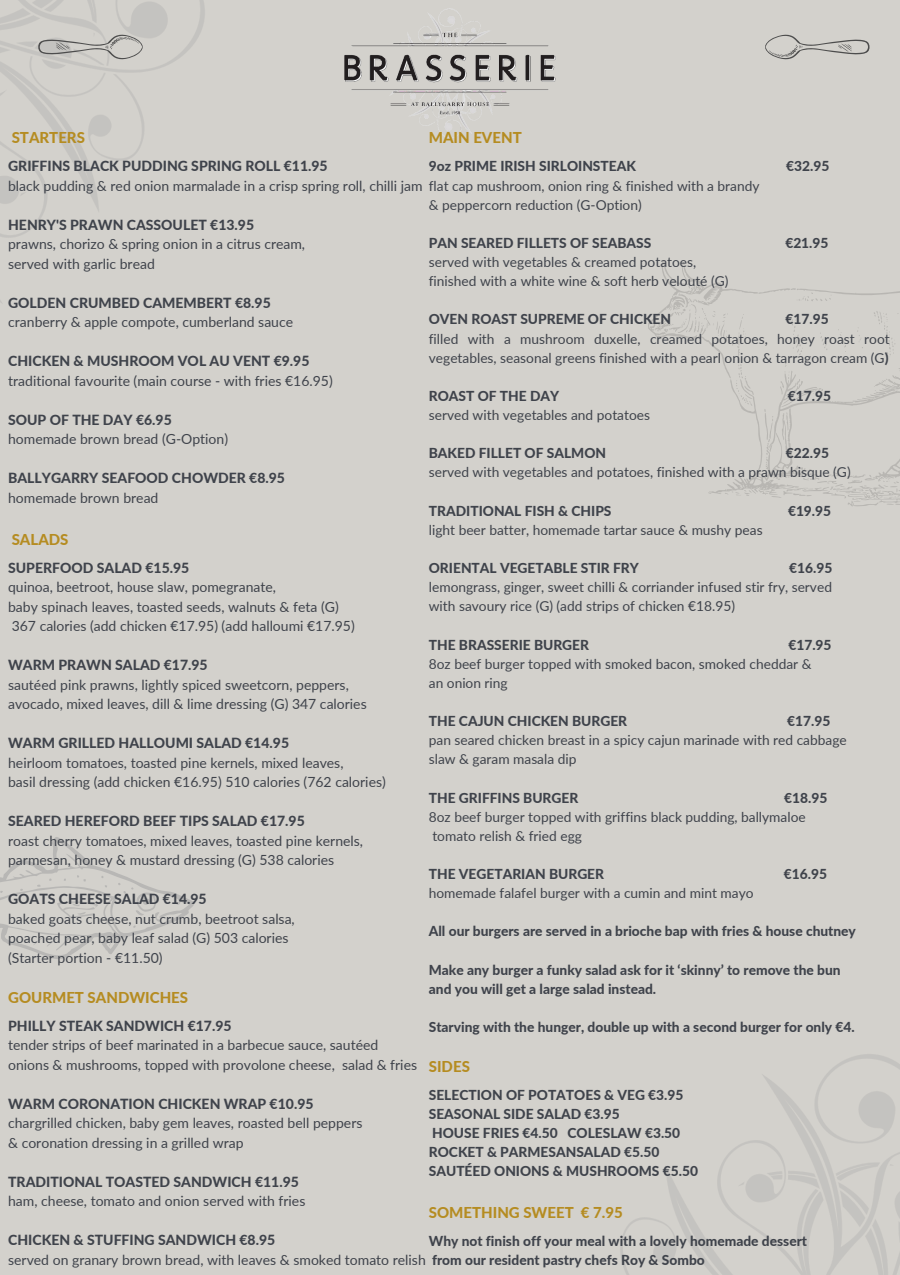
<style>
.page{position:relative;width:900px;height:1275px;background:#d3d1cc}
.page>*{position:absolute;margin:0;border:0;box-sizing:border-box;transform-origin:0 0}
.t1{font:800 15px "Lato";color:#b58c21}
.t2{font:14px/19.5px "Lato";color:#3f434b}
.t3{font:800 14px "Lato";color:#3f434b}
.t4{font:13.75px/19.1px "Lato";color:#3f434b}
.t5{font:800 13.75px/19.1px "Lato";color:#3f434b}
.s1{font-weight:800}
.s2{font-size:13.75px}
.s3{font-weight:800;font-size:13.75px}
</style>
<div class="page">
<img style="left:344px;top:8px;width:212px;height:129px">
<svg style="left:648px;top:261px;width:252px;height:245px"></svg>
<svg style="left:0;top:837px;width:194px;height:122px"></svg>
<svg style="left:37px;top:34px;width:106px;height:26px"></svg>
<svg style="left:765px;top:34px;width:105px;height:26px"></svg>
<p class="t1" style="left:12px;top:129px;width:75px">STARTERS</p>
<p class="t2" style="left:8px;top:156px;width:753px"><span class="s1">GRIFFINS BLACK PUDDING SPRING ROLL €11.95<br></span>black pudding &amp; red onion marmalade in a crisp spring roll, chilli jam <span class="s2">flat cap mushroom, onion ring &amp; finished with a brandy</span></p>
<p class="t3" style="left:8px;top:216px;width:247px">HENRY'S PRAWN CASSOULET €13.95</p>
<p class="t2" style="left:8px;top:234px;width:299px">prawns, chorizo &amp; spring onion in a citrus cream, served with garlic bread</p>
<p class="t3" style="left:8px;top:294px;width:264px">GOLDEN CRUMBED CAMEMBERT €8.95</p>
<p class="t2" style="left:8px;top:312px;width:287px">cranberry &amp; apple compote, cumberland sauce</p>
<p class="t3" style="left:8px;top:353px;width:303px">CHICKEN &amp; MUSHROOM VOL AU VENT €9.95</p>
<p class="t2" style="left:8px;top:371px;width:326px">traditional favourite (main course - with fries €16.95)</p>
<p class="t3" style="left:8px;top:411px;width:165px">SOUP OF THE DAY €6.95</p>
<p class="t2" style="left:8px;top:429px;width:221px">homemade brown bread (G-Option)</p>
<p class="t3" style="left:8px;top:470px;width:278px">BALLYGARRY SEAFOOD CHOWDER €8.95</p>
<p class="t2" style="left:8px;top:488px;width:152px">homemade brown bread</p>
<p class="t1" style="left:12px;top:530px;width:58px">SALADS</p>
<p class="t3" style="left:8px;top:559px;width:183px">SUPERFOOD SALAD €15.95</p>
<p class="t2" style="left:8px;top:577px;width:348px">quinoa, beetroot, house slaw, pomegranate,<br>baby spinach leaves, toasted seeds, walnuts &amp; feta (G)<br>367 calories (add chicken €17.95) (add halloumi €17.95)</p>
<p class="t3" style="left:8px;top:656px;width:201px">WARM PRAWN SALAD €17.95</p>
<p class="t2" style="left:8px;top:675px;width:360px">sautéed pink prawns, lightly spiced sweetcorn, peppers, avocado, mixed leaves, dill &amp; lime dressing (G) 347 calories</p>
<p class="t3" style="left:8px;top:734px;width:282px">WARM GRILLED HALLOUMI SALAD €14.95</p>
<p class="t2" style="left:8px;top:753px;width:379px">heirloom tomatoes, toasted pine kernels, mixed leaves,<br>basil dressing (add chicken €16.95) 510 calories (762 calories)</p>
<p class="t3" style="left:8px;top:812px;width:298px">SEARED HEREFORD BEEF TIPS SALAD €17.95</p>
<p class="t2" style="left:8px;top:831px;width:357px">roast cherry tomatoes, mixed leaves, toasted pine kernels, parmesan, honey &amp; mustard dressing (G) 538 calories</p>
<p class="t3" style="left:8px;top:890px;width:200px">GOATS CHEESE SALAD €14.95</p>
<p class="t2" style="left:8px;top:909px;width:288px">baked goats cheese, nut crumb, beetroot salsa, poached pear, baby leaf salad (G) 503 calories (Starter portion - €11.50)</p>
<p class="t1" style="left:8px;top:988px;width:182px">GOURMET SANDWICHES</p>
<p class="t3" style="left:8px;top:1017px;width:225px">PHILLY STEAK SANDWICH €17.95</p>
<p class="t2" style="left:8px;top:1035px;width:410px">tender strips of beef marinated in a barbecue sauce, sautéed onions &amp; mushrooms, topped with provolone cheese, salad &amp; fries</p>
<p class="t3" style="left:8px;top:1095px;width:307px">WARM CORONATION CHICKEN WRAP €10.95</p>
<p class="t2" style="left:8px;top:1113px;width:356px">chargrilled chicken, baby gem leaves, roasted bell peppers &amp; coronation dressing in a grilled wrap</p>
<p class="t3" style="left:8px;top:1173px;width:292px">TRADITIONAL TOASTED SANDWICH €11.95</p>
<p class="t2" style="left:8px;top:1191px;width:299px">ham, cheese, tomato and onion served with fries</p>
<p class="t2" style="left:8px;top:1230px;width:698px"><span class="s1">CHICKEN &amp; STUFFING SANDWICH €8.95<br></span>served on granary brown bread, with leaves &amp; smoked tomato relish <span class="s3">from our resident pastry chefs Roy &amp; Sombo</span></p>
<p class="t1" style="left:429px;top:129px;width:94px">MAIN EVENT</p>
<p class="t5" style="left:429px;top:157px;width:209px">9oz PRIME IRISH SIRLOINSTEAK</p>
<p class="t5" style="left:786px;top:157px;width:45px">€32.95</p>
<p class="t4" style="left:429px;top:195px;width:214px">&amp; peppercorn reduction (G-Option)</p>
<p class="t5" style="left:429px;top:233px;width:224px">PAN SEARED FILLETS OF SEABASS</p>
<p class="t5" style="left:785px;top:233px;width:45px">€21.95</p>
<p class="t4" style="left:429px;top:252px;width:301px">served with vegetables &amp; creamed potatoes, finished with a white wine &amp; soft herb velouté (G)</p>
<p class="t5" style="left:429px;top:310px;width:244px">OVEN ROAST SUPREME OF CHICKEN</p>
<p class="t5" style="left:786px;top:310px;width:45px">€17.95</p>
<p class="t4" style="left:429px;top:329px;width:462px">filled with a mushroom duxelle, creamed potatoes, honey roast root vegetables, seasonal greens finished with a pearl onion &amp; tarragon cream (G<span class="s1">)</span></p>
<p class="t5" style="left:429px;top:386px;width:132px">ROAST OF THE DAY</p>
<p class="t5" style="left:788px;top:386px;width:45px">€17.95</p>
<p class="t4" style="left:429px;top:405px;width:223px">served with vegetables and potatoes</p>
<p class="t5" style="left:429px;top:443px;width:179px">BAKED FILLET OF SALMON</p>
<p class="t5" style="left:786px;top:443px;width:45px">€22.95</p>
<p class="t4" style="left:429px;top:463px;width:423px">served with vegetables and potatoes, finished with a prawn bisque (G)</p>
<p class="t5" style="left:429px;top:501px;width:184px">TRADITIONAL FISH &amp; CHIPS</p>
<p class="t5" style="left:788px;top:501px;width:45px">€19.95</p>
<p class="t4" style="left:429px;top:520px;width:335px">light beer batter, homemade tartar sauce &amp; mushy peas</p>
<p class="t5" style="left:429px;top:558px;width:212px">ORIENTAL VEGETABLE STIR FRY</p>
<p class="t5" style="left:789px;top:558px;width:45px">€16.95</p>
<p class="t4" style="left:429px;top:577px;width:405px">lemongrass, ginger, sweet chilli &amp; corriander infused stir fry, served with savoury rice (G) (add strips of chicken €18.95)</p>
<p class="t5" style="left:429px;top:635px;width:162px">THE BRASSERIE BURGER</p>
<p class="t5" style="left:788px;top:635px;width:45px">€17.95</p>
<p class="t4" style="left:429px;top:654px;width:384px">8oz beef burger topped with smoked bacon, smoked cheddar &amp; an onion ring</p>
<p class="t5" style="left:429px;top:711px;width:200px">THE CAJUN CHICKEN BURGER</p>
<p class="t5" style="left:787px;top:711px;width:45px">€17.95</p>
<p class="t4" style="left:429px;top:730px;width:419px">pan seared chicken breast in a spicy cajun marinade with red cabbage slaw &amp; garam masala dip</p>
<p class="t5" style="left:429px;top:788px;width:151px">THE GRIFFINS BURGER</p>
<p class="t5" style="left:784px;top:788px;width:45px">€18.95</p>
<p class="t4" style="left:429px;top:807px;width:378px">8oz beef burger topped with griffins black pudding, ballymaloe tomato relish &amp; fried egg</p>
<p class="t5" style="left:429px;top:864px;width:177px">THE VEGETARIAN BURGER</p>
<p class="t5" style="left:784px;top:864px;width:45px">€16.95</p>
<p class="t4" style="left:429px;top:883px;width:326px">homemade falafel burger with a cumin and mint mayo</p>
<p class="t5" style="left:429px;top:922px;width:429px">All our burgers are served in a brioche bap with fries &amp; house chutney</p>
<p class="t5" style="left:429px;top:960px;width:413px">Make any burger a funky salad ask for it ‘skinny’ to remove the bun and you will get a large salad instead.</p>
<p class="t5" style="left:429px;top:1017px;width:427px">Starving with the hunger, double up with a second burger for only €4.</p>
<p class="t1" style="left:429px;top:1057px;width:43px">SIDES</p>
<p class="t5" style="left:429px;top:1085px;width:271px">SELECTION OF POTATOES &amp; VEG €3.95<br>SEASONAL SIDE SALAD €3.95<br>HOUSE FRIES €4.50 COLESLAW €3.50<br>ROCKET &amp; PARMESANSALAD €5.50<br>SAUTÉED ONIONS &amp; MUSHROOMS €5.50</p>
<p class="t1" style="left:429px;top:1203px;width:196px">SOMETHING SWEET € 7.95</p>
<p class="t5" style="left:429px;top:1231px;width:380px">Why not finish off your meal with a lovely homemade dessert</p>
</div>
